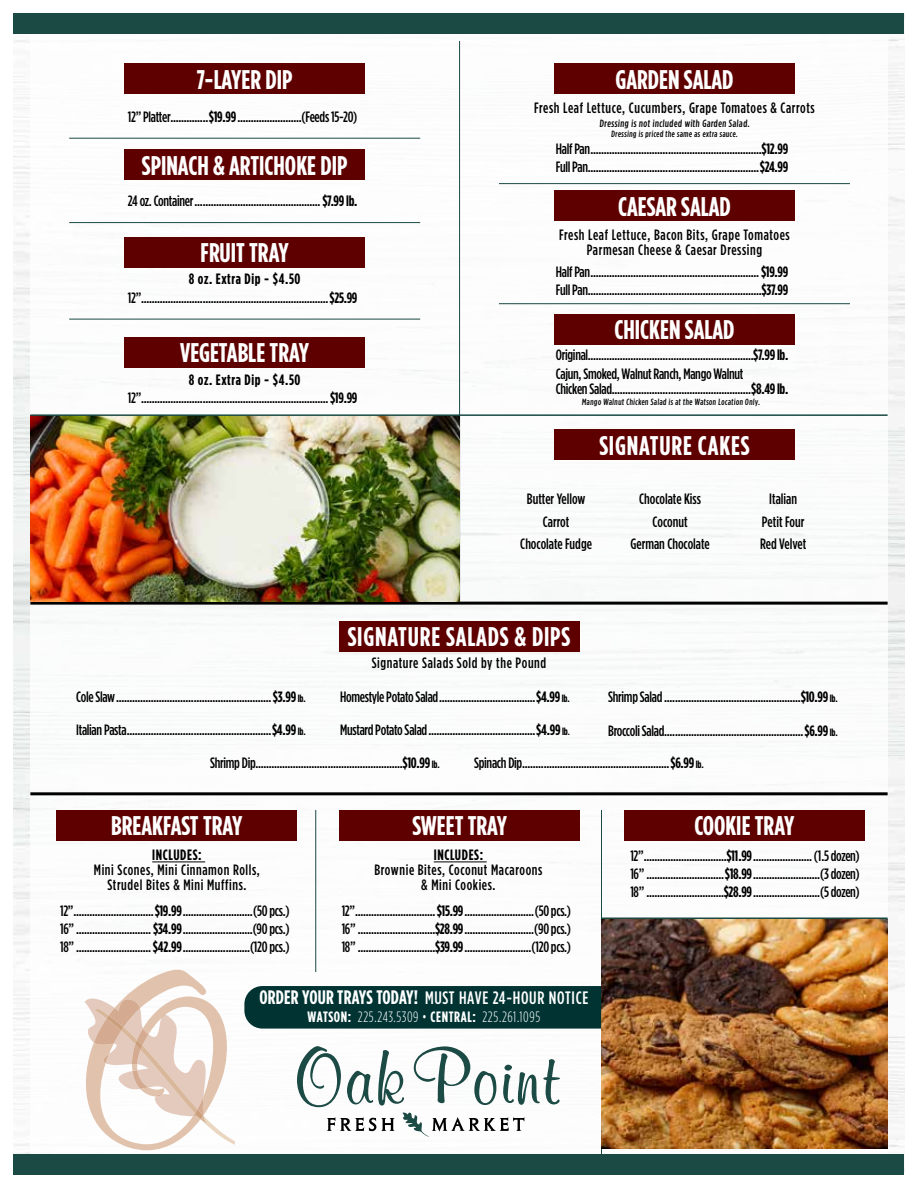
<style>
.page{position:relative;width:918px;height:1188px;background:#fff}
.page>*{position:absolute;margin:0;border:0;box-sizing:border-box;transform-origin:0 0}
.t1{font:700 27px "Gotham Condensed";color:#fff}
.t2{font:700 27px "Gotham Condensed";letter-spacing:.03em;color:#fff}
.t3{font:500 18px "Gotham Condensed";letter-spacing:.04em;color:#fff}
.t4{font:500 15px/18px "Gotham Condensed";letter-spacing:-.02em;color:#000}
.t5{font:500 15px/18px "Gotham Condensed";color:#000;text-align:justify}
.t6{font:500 15px/15px "Gotham Condensed";letter-spacing:.04em;color:#000;text-align:center}
.t7{font:700 15px "Gotham Condensed";letter-spacing:.04em;color:#000}
.t8{font:300 15px "Gotham Condensed";letter-spacing:.04em;color:#fff}
.t9{font:500 10.5px "Gotham Condensed";color:#000}
.t10{font:500 9px "Gotham Condensed";color:#000}
.s1{font-weight:700}
.s2{font-weight:700;font-size:10.5px}
.s3{font-size:10.5px}
.s4{font-weight:700;font-size:19.5px}
</style>
<div class="page">
<div style="left:14px;top:14px;width:890px;height:20px;background:#1b4a45"></div>
<div style="left:14px;top:1154px;width:890px;height:20px;background:#1b4a45"></div>
<hr style="left:315px;top:810px;width:1px;height:162px;background:#1b4a45">
<hr style="left:601px;top:810px;width:1px;height:344px;background:#1b4a45">
<hr style="left:30px;top:792px;width:858px;height:3px;background:#000">
<hr style="left:30px;top:602px;width:858px;height:3px;background:#000">
<hr style="left:459px;top:41px;width:1px;height:561px;background:#1b4a45">
<img style="left:602px;top:919px;width:286px;height:230px">
<img style="left:30px;top:416px;width:430px;height:186px">
<svg style="left:84px;top:970px;width:150px;height:180px"></svg>
<svg style="left:297px;top:1046px;width:44px;height:61px"></svg>
<svg style="left:347px;top:1050px;width:57px;height:56px"></svg>
<svg style="left:414px;top:1046px;width:82px;height:59px"></svg>
<svg style="left:503px;top:1059px;width:57px;height:46px"></svg>
<svg style="left:327px;top:1117px;width:68px;height:14px"></svg>
<svg style="left:402px;top:1112px;width:122px;height:25px"></svg>
<div style="left:57px;top:810px;width:240px;height:30px;background:#5e0000"></div>
<div style="left:340px;top:810px;width:240px;height:30px;background:#5e0000"></div>
<div style="left:339px;top:621px;width:240px;height:30px;background:#5e0000"></div>
<div style="left:624px;top:810px;width:240px;height:30px;background:#5e0000"></div>
<div style="left:125px;top:64px;width:240px;height:30px;background:#5e0000"></div>
<div style="left:554px;top:430px;width:241px;height:30px;background:#5e0000"></div>
<div style="left:125px;top:150px;width:240px;height:30px;background:#5e0000"></div>
<div style="left:554px;top:64px;width:241px;height:30px;background:#5e0000"></div>
<div style="left:554px;top:191px;width:241px;height:30px;background:#5e0000"></div>
<hr style="left:152px;top:862px;width:53px;height:1px;background:#000">
<hr style="left:434px;top:862px;width:53px;height:1px;background:#000">
<div style="left:125px;top:237px;width:240px;height:30px;background:#5e0000"></div>
<div style="left:125px;top:338px;width:240px;height:30px;background:#5e0000"></div>
<hr style="left:69px;top:138px;width:351px;height:1px;background:#1b4a45">
<hr style="left:69px;top:222px;width:351px;height:1px;background:#1b4a45">
<hr style="left:69px;top:319px;width:351px;height:1px;background:#1b4a45">
<hr style="left:499px;top:303px;width:351px;height:1px;background:#1b4a45">
<hr style="left:499px;top:183px;width:351px;height:1px;background:#1b4a45">
<div style="left:554px;top:314px;width:241px;height:30px;background:#5e0000"></div>
<hr style="left:30px;top:414px;width:858px;height:2px;background:#1b4a45">
<hr style="left:602px;top:918px;width:286px;height:1px;background:#1b4a45">
<div style="left:244px;top:986px;width:357px;height:43px;background:#013333"></div>
<h1 class="t1" style="left:197px;top:64px;width:97px">7-LAYER DIP</h1>
<p class="t4" style="left:128px;top:107px;width:231px">12” Platter..............<span class="s1">$19.99</span>........................(Feeds 15-20)</p>
<h1 class="t1" style="left:142px;top:150px;width:207px">SPINACH &amp; ARTICHOKE DIP</h1>
<p class="t4" style="left:128px;top:192px;width:231px">24 oz. Container...............................................<span class="s1">$7.99 lb.</span></p>
<h1 class="t1" style="left:201px;top:237px;width:90px">FRUIT TRAY</h1>
<p class="t7" style="left:189px;top:270px;width:113px">8 oz. Extra Dip - $4.50</p>
<p class="t5" style="left:128px;top:289px;width:231px">12”......................................................................<span class="s1">$25.99</span></p>
<h1 class="t1" style="left:180px;top:338px;width:130px">VEGETABLE TRAY</h1>
<p class="t7" style="left:189px;top:371px;width:113px">8 oz. Extra Dip - $4.50</p>
<p class="t5" style="left:128px;top:388px;width:231px">12”......................................................................<span class="s1">$19.99</span></p>
<h1 class="t1" style="left:615px;top:64px;width:120px">GARDEN SALAD</h1>
<p class="t6" style="left:534px;top:100px;width:282px">Fresh Leaf Lettuce, Cucumbers, Grape Tomatoes &amp; Carrots</p>
<p class="t9" style="left:599px;top:117px;width:153px">Dressing is not included with Garden Salad.</p>
<p class="t10" style="left:611px;top:129px;width:129px">Dressing is priced the same as extra sauce.</p>
<p class="t4" style="left:556px;top:139px;width:234px">Half Pan................................................................<span class="s1">$12.99<br></span>Full Pan................................................................<span class="s1">$24.99</span></p>
<h1 class="t1" style="left:618px;top:191px;width:114px">CAESAR SALAD</h1>
<p class="t6" style="left:559px;top:227px;width:232px">Fresh Leaf Lettuce, Bacon Bits, Grape Tomatoes<br>Parmesan Cheese &amp; Caesar Dressing</p>
<p class="t4" style="left:556px;top:262px;width:234px">Half Pan............................................................... <span class="s1">$19.99<br></span>Full Pan.................................................................<span class="s1">$37.99</span></p>
<h1 class="t1" style="left:614px;top:314px;width:122px">CHICKEN SALAD</h1>
<p class="t4" style="left:556px;top:344px;width:234px;line-height:19.5px">Original..............................................................<span class="s1">$7.99 lb.<br></span>Cajun, Smoked, Walnut Ranch, Mango Walnut</p>
<p class="t4" style="left:556px;top:380px;width:234px">Chicken Salad....................................................<span class="s1">$8.49 lb.</span></p>
<p class="t10" style="left:582px;top:397px;width:180px">Mango Walnut Chicken Salad is at the Watson Location Only.</p>
<h1 class="t2" style="left:599px;top:430px;width:152px">SIGNATURE CAKES</h1>
<p class="t5" style="left:520px;top:487px;width:73px;line-height:22.5px;text-align:center">Butter Yellow<br>Carrot<br>Chocolate Fudge</p>
<p class="t5" style="left:630px;top:487px;width:81px;line-height:22.5px;text-align:center">Chocolate Kiss<br>Coconut<br>German Chocolate</p>
<p class="t5" style="left:760px;top:487px;width:48px;line-height:22.5px;text-align:center">Italian<br>Petit Four<br>Red Velvet</p>
<h1 class="t2" style="left:348px;top:621px;width:224px">SIGNATURE SALADS &amp; DIPS</h1>
<p class="t6" style="left:372px;top:655px;width:176px">Signature Salads Sold by the Pound</p>
<p class="t4" style="left:76px;top:688px;width:231px">Cole Slaw..........................................................<span class="s1">$3.99</span> <span class="s2">lb.</span></p>
<p class="t4" style="left:340px;top:688px;width:231px">Homestyle Potato Salad....................................<span class="s1">$4.99</span> <span class="s2">lb.</span></p>
<p class="t4" style="left:608px;top:688px;width:231px">Shrimp Salad...................................................<span class="s1">$10.99</span> <span class="s2">lb.</span></p>
<p class="t4" style="left:76px;top:720px;width:231px">Italian Pasta......................................................<span class="s1">$4.99</span> <span class="s2">lb.</span></p>
<p class="t4" style="left:340px;top:720px;width:231px">Mustard Potato Salad........................................<span class="s1">$4.99</span> <span class="s2">lb</span><span class="s3">.</span></p>
<p class="t4" style="left:210px;top:754px;width:231px">Shrimp Dip.......................................................<span class="s1">$10.99</span> <span class="s2">lb.</span></p>
<p class="t4" style="left:474px;top:754px;width:231px">Spinach Dip.......................................................<span class="s1">$6.99</span> <span class="s2">lb.</span></p>
<p class="t4" style="left:608px;top:721px;width:231px">Broccoli Salad....................................................<span class="s1">$6.99</span> <span class="s2">lb.</span></p>
<h1 class="t1" style="left:111px;top:810px;width:133px">BREAKFAST TRAY</h1>
<h1 class="t1" style="left:413px;top:810px;width:96px">SWEET TRAY</h1>
<p class="t7" style="left:152px;top:846px;width:51px">INCLUDES:</p>
<p class="t6" style="left:94px;top:862px;width:168px">Mini Scones, Mini Cinnamon Rolls,<br>Strudel Bites &amp; Mini Muffins.</p>
<p class="t7" style="left:434px;top:846px;width:51px">INCLUDES:</p>
<p class="t6" style="left:375px;top:862px;width:169px">Brownie Bites, Coconut Macaroons &amp; Mini Cookies.</p>
<p class="t5" style="left:60px;top:901px;width:231px">12”..............................<span class="s1">$19.99</span>..........................(50 pcs.)<br>16”............................<span class="s1">$34.99</span>..........................(90 pcs.)<br>18” ............................<span class="s1">$42.99</span>.........................(120 pcs.)</p>
<p class="t5" style="left:342px;top:901px;width:231px">12”..............................<span class="s1">$15.99</span>..........................(50 pcs.)<br>16”.............................<span class="s1">$28.99</span>..........................(90 pcs.)<br>18” .............................<span class="s1">$39.99</span>.........................(120 pcs.)</p>
<p class="t3" style="left:260px;top:988px;width:330px"><span class="s4">ORDER YOUR TRAYS TODAY!</span> MUST HAVE 24-HOUR NOTICE</p>
<p class="t8" style="left:308px;top:1009px;width:234px"><span class="s1">WATSON:</span> 225.243.5309 • <span class="s1">CENTRAL:</span> 225.261.1095</p>
<h1 class="t1" style="left:694px;top:810px;width:101px">COOKIE TRAY</h1>
<p class="t5" style="left:630px;top:847px;width:231px">12”...............................<span class="s1">$11.99</span>......................(1.5 dozen)<br>16”.............................<span class="s1">$18.99</span>.........................(3 dozen)<br>18” .............................<span class="s1">$28.99</span>.........................(5 dozen)</p>
</div>
